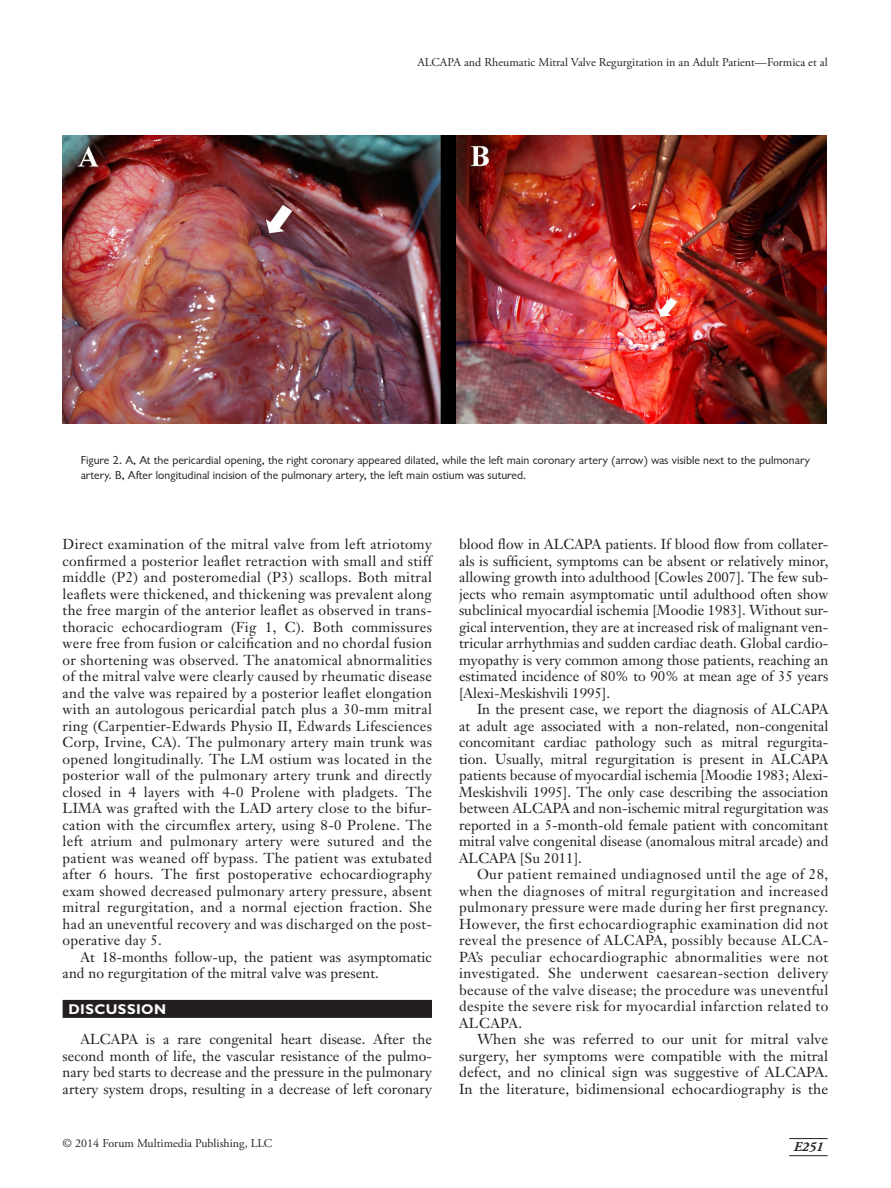
<style>
.page{position:relative;width:891px;height:1188px;background:#fff}
.page>*{position:absolute;margin:0;border:0;box-sizing:border-box;transform-origin:0 0}
.Body_Text{font:14.25px/16.5px "Janson Text";letter-spacing:.005em;color:#231f20;text-align:justify}
.t1{font:700 14.25px "Gill Sans";letter-spacing:.03em;color:#fff}
.Page_Numbers{font:italic 700 13.5px "Adobe Garamond Pro";color:#231f20}
.Figure_Legend{font:12px/15px "Classical Sans Regular DTC";color:#231f20}
.t2{font:12px "Adobe Garamond Pro";letter-spacing:.005em;color:#231f20}
</style>
<div class="page">
<hr style="left:789px;top:1138px;width:39px;height:1px;background:#231f20">
<hr style="left:789px;top:1155px;width:39px;height:1px;background:#231f20">
<div style="left:63px;top:1000px;width:369px;height:18px;background:#231f20"></div>
<img style="left:63px;top:136px;width:764px;height:288px">
<p class="t2" style="left:417px;top:55px;width:412px">ALCAPA and Rheumatic Mitral Valve Regurgitation in an Adult Patient—Formica et al</p>
<p class="Figure_Legend" style="left:81px;top:453px;width:731px">Figure 2. A, At the pericardial opening, the right coronary appeared dilated, while the left main coronary artery (arrow) was visible next to the pulmonary artery. B, After longitudinal incision of the pulmonary artery, the left main ostium was sutured.</p>
<p class="Body_Text" style="left:63px;top:536px;width:371px">Direct examination of the mitral valve from left atriotomy confirmed a posterior leaflet retraction with small and stiff middle (P2) and posteromedial (P3) scallops. Both mitral leaflets were thickened, and thickening was prevalent along the free margin of the anterior leaflet as observed in trans&shy;thoracic echocardiogram (Fig 1, C). Both commissures were free from fusion or calcification and no chordal fusion or shortening was observed. The anatomical abnormalities of the mitral valve were clearly caused by rheumatic disease and the valve was repaired by a posterior leaflet elongation with an autologous pericardial patch plus a 30-mm mitral ring (Carpentier-Edwards Physio II, Edwards Lifesciences Corp, Irvine, CA). The pulmonary artery main trunk was opened longitudinally. The LM ostium was located in the posterior wall of the pulmonary artery trunk and directly closed in 4 layers with 4-0 Prolene with pladgets. The LIMA was grafted with the LAD artery close to the bifur&shy;cation with the circumflex artery, using 8-0 Prolene. The left atrium and pulmonary artery were sutured and the patient was weaned off bypass. The patient was extubated after 6 hours. The first postoperative echocardiography exam showed decreased pulmonary artery pressure, absent mitral regurgitation, and a normal ejection fraction. She had an uneventful recovery and was discharged on the post&shy;operative day 5.</p>
<p class="Body_Text" style="left:63px;top:948px;width:371px;text-indent:18px">At 18-months follow-up, the patient was asymptomatic and no regurgitation of the mitral valve was present.</p>
<h1 class="t1" style="left:68px;top:1001px;width:99px">DISCUSSION</h1>
<p class="Body_Text" style="left:63px;top:1031px;width:371px;text-indent:18px">ALCAPA is a rare congenital heart disease. After the second month of life, the vascular resistance of the pulmo&shy;nary bed starts to decrease and the pressure in the pulmonary artery system drops, resulting in a decrease of left coronary</p>
<p class="Body_Text" style="left:459px;top:536px;width:371px">blood flow in ALCAPA patients. If blood flow from collater&shy;als is sufficient, symptoms can be absent or relatively minor, allowing growth into adulthood [Cowles 2007]. The few sub&shy;jects who remain asymptomatic until adulthood often show subclinical myocardial ischemia [Moodie 1983]. Without sur&shy;gical intervention, they are at increased risk of malignant ven&shy;tricular arrhythmias and sudden cardiac death. Global cardio&shy;myopathy is very common among those patients, reaching an estimated incidence of 80% to 90% at mean age of 35 years [Alexi-Meskishvili 1995].</p>
<p class="Body_Text" style="left:459px;top:701px;width:371px;text-indent:18px">In the present case, we report the diagnosis of ALCAPA at adult age associated with a non-related, non-congenital concomitant cardiac pathology such as mitral regurgita&shy;tion. Usually, mitral regurgitation is present in ALCAPA patients because of myocardial ischemia [Moodie 1983; Alexi-Meskishvili 1995]. The only case describing the association between ALCAPA and non-ischemic mitral regurgitation was reported in a 5-month-old female patient with concomitant mitral valve congenital disease (anomalous mitral arcade) and ALCAPA [Su 2011].</p>
<p class="Body_Text" style="left:459px;top:866px;width:371px;text-indent:18px">Our patient remained undiagnosed until the age of 28, when the diagnoses of mitral regurgitation and increased pulmonary pressure were made during her first pregnancy.<br>However, the first echocardiographic examination did not reveal the presence of ALCAPA, possibly because ALCA-PA’s peculiar echocardiographic abnormalities were not investigated. She underwent caesarean-section delivery because of the valve disease; the procedure was uneventful despite the severe risk for myocardial infarction related to ALCAPA.</p>
<p class="Body_Text" style="left:459px;top:1031px;width:371px;text-indent:18px">When she was referred to our unit for mitral valve surgery, her symptoms were compatible with the mitral defect, and no clinical sign was suggestive of ALCAPA.<br>In the literature, bidimensional echocardiography is the</p>
<p class="t2" style="left:63px;top:1136px;width:211px">© 2014 Forum Multimedia Publishing, LLC</p>
<p class="Page_Numbers" style="left:794px;top:1139px;width:31px">E251</p>
</div>
